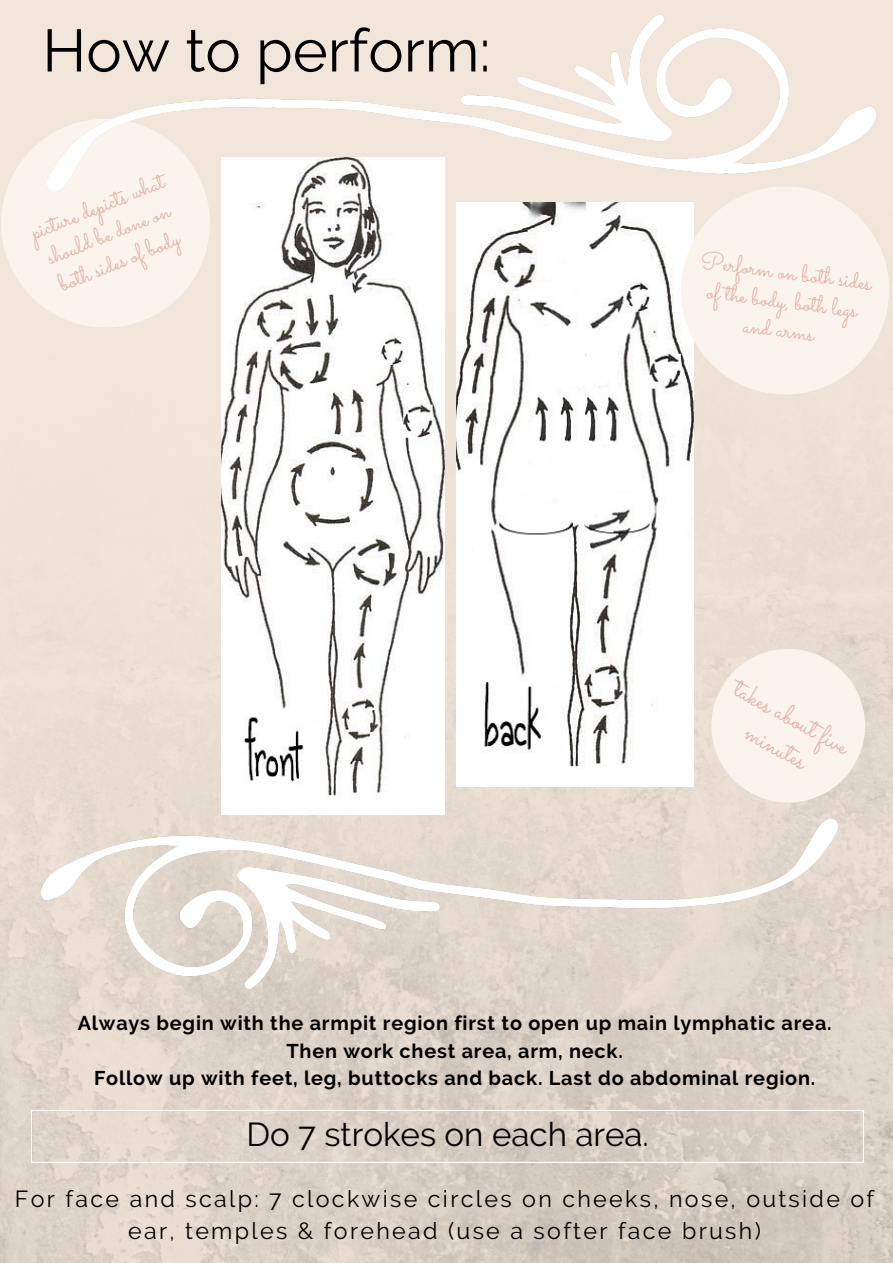
<style>
.page{position:relative;width:893px;height:1263px;background:#fff}
.page>*{position:absolute;margin:0;border:0;box-sizing:border-box;transform-origin:0 0}
.t1{font:59.62px "Raleway";color:#000}
.t2{font:33.15px "Raleway";color:#000}
.t3{font:27.97px/33.2px "Sacramento";color:#e4b0a5;text-align:center}
.t4{font:24.53px/29.2px "Sacramento";color:#e4b0a5;text-align:center}
.t5{font:24.45px/29.2px "Sacramento";color:#e4b0a5}
.t6{font:23.17px/32.1px "Raleway";letter-spacing:.1em;color:#000;text-align:center}
.t7{font:700 19.88px/27.6px "Raleway";letter-spacing:.04em;color:#000;text-align:center}
</style>
<div class="page">
<img style="left:0;top:0;width:893px;height:1263px">
<img style="left:41px;top:819px;width:797px;height:169px">
<img style="left:32px;top:1110px;width:831px;height:52px">
<svg style="left:0;top:87px;width:221px;height:272px;background:#f6eee5"></svg>
<img style="left:47px;top:15px;width:828px;height:176px">
<img style="left:221px;top:158px;width:223px;height:656px">
<img style="left:457px;top:203px;width:236px;height:584px">
<svg style="left:684px;top:621px;width:208px;height:209px;background:#efe6dd"></svg>
<svg style="left:668px;top:174px;width:225px;height:233px;background:#f5eee6"></svg>
<h1 class="t1" style="left:42px;top:15px;width:450px">How to perform:</h1>
<p class="t5" style="left:26px;top:218px;width:143px;rotate:-22deg">picture depicts what should be done on both sides of body</p>
<p class="t4" style="left:703px;top:245px;width:174px;rotate:7deg">Perform on both sides of the body, both legs and arms</p>
<h3 class="t3" style="left:746px;top:671px;width:128px;rotate:29deg">takes about five minutes</h3>
<p class="t7" style="left:78px;top:1009px;width:755px">Always begin with the armpit region first to open up main lymphatic area.<br>Then work chest area, arm, neck.<br>Follow up with feet, leg, buttocks and back. Last do abdominal region.</p>
<h2 class="t2" style="left:246px;top:1115px;width:404px">Do 7 strokes on each area.</h2>
<p class="t6" style="left:15px;top:1182px;width:861px">For face and scalp: 7 clockwise circles on cheeks, nose, outside of ear, temples &amp; forehead (use a softer face brush)</p>
</div>
